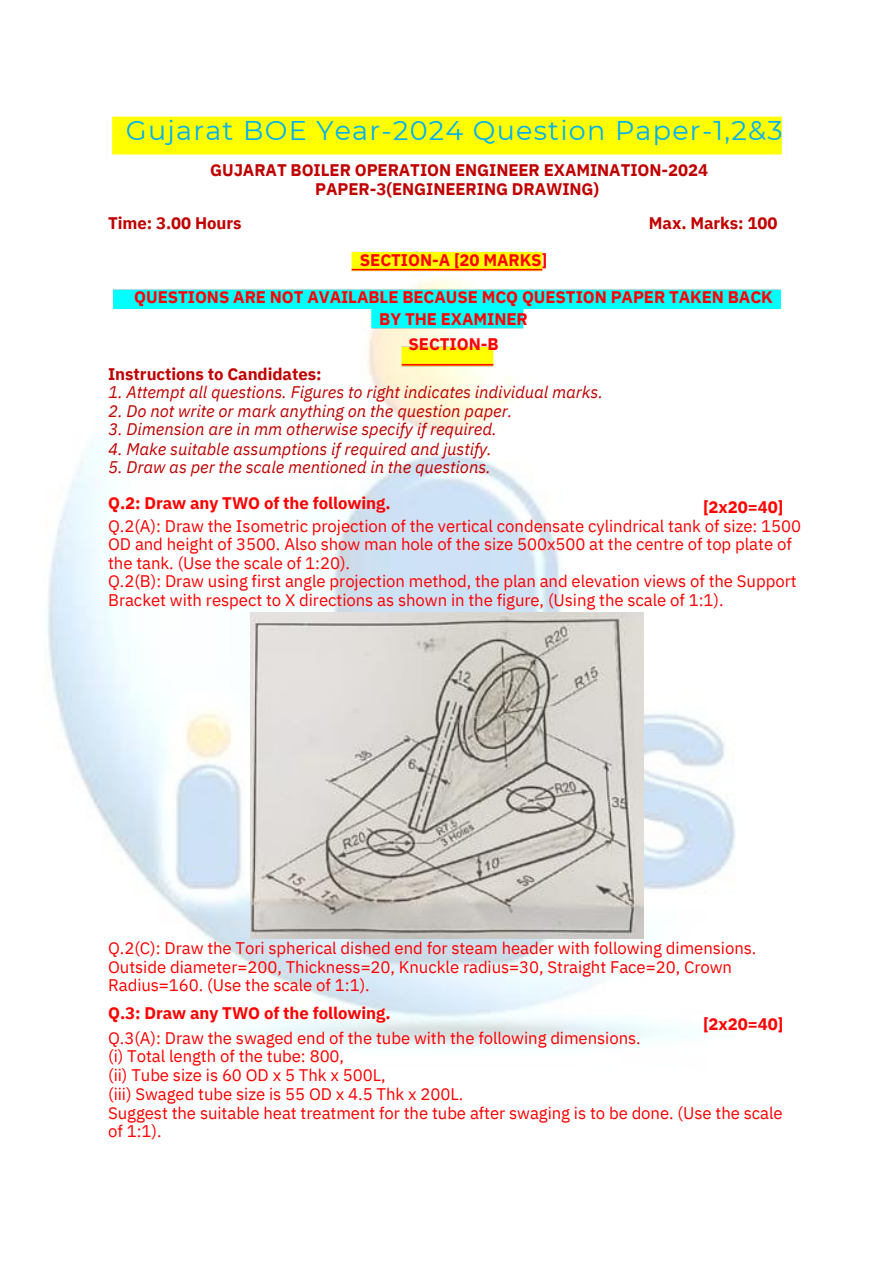
<style>
.page{position:relative;width:894px;height:1264px;background:#fff}
.page>*{position:absolute;margin:0;border:0;box-sizing:border-box;transform-origin:0 0}
.t1{font:27px "Montserrat";letter-spacing:.045em;color:#00b0f0}
.t2{font:16.8px "IBM Plex Sans";letter-spacing:-.005em;color:#f00}
.t3{font:italic 16.8px "IBM Plex Sans";letter-spacing:-.005em;color:#c00000}
.t4{font:700 16.8px/21.3px "IBM Plex Sans";letter-spacing:-.005em;color:#f00;text-align:center}
.t5{font:700 16.8px/19.2px "IBM Plex Sans";letter-spacing:-.005em;color:#c00000;text-align:center}
</style>
<div class="page">
<img style="left:47px;top:278px;width:689px;height:771px">
<div style="left:112px;top:116px;width:670px;height:39px;background:#ff0"></div>
<img style="left:351px;top:251px;width:192px;height:21px">
<img style="left:104px;top:282px;width:677px;height:53px">
<img style="left:394px;top:339px;width:106px;height:34px">
<img style="left:250px;top:612px;width:393px;height:326px">
<p class="t1" style="left:126px;top:114px;width:658px">Gujarat BOE Year-2024 Question Paper-1,2&amp;3</p>
<p class="t5" style="left:210px;top:160px;width:499px">GUJARAT BOILER OPERATION ENGINEER EXAMINATION-2024<br>PAPER-3(ENGINEERING DRAWING)</p>
<p class="t5" style="left:108px;top:212px;width:135px">Time: 3.00 Hours</p>
<p class="t5" style="left:648px;top:212px;width:130px">Max. Marks: 100</p>
<p class="t4" style="left:360px;top:249px;width:189px">SECTION-A [20 MARKS]</p>
<p class="t4" style="left:134px;top:286px;width:640px">QUESTIONS ARE NOT AVAILABLE BECAUSE MCQ QUESTION PAPER TAKEN BACK<br>BY THE EXAMINER</p>
<p class="t4" style="left:408px;top:332px;width:91px">SECTION-B</p>
<h2 class="t5" style="left:108px;top:364px;width:215px">Instructions to Candidates:</h2>
<p class="t3" style="left:108px;top:381px;width:496px">1. Attempt all questions. Figures to right indicates individual marks.</p>
<p class="t3" style="left:108px;top:400px;width:405px">2. Do not write or mark anything on the question paper.</p>
<p class="t3" style="left:108px;top:418px;width:390px">3. Dimension are in mm otherwise specify if required.</p>
<p class="t3" style="left:108px;top:437px;width:385px">4. Make suitable assumptions if required and justify.</p>
<p class="t3" style="left:108px;top:455px;width:384px">5. Draw as per the scale mentioned in the questions.</p>
<p class="t4" style="left:108px;top:491px;width:284px">Q.2: Draw any TWO of the following.</p>
<p class="t4" style="left:702px;top:496px;width:82px">[2x20=40]</p>
<p class="t2" style="left:108px;top:515px;width:694px">Q.2(A): Draw the Isometric projection of the vertical condensate cylindrical tank of size: 1500</p>
<p class="t2" style="left:108px;top:533px;width:685px">OD and height of 3500. Also show man hole of the size 500x500 at the centre of top plate of</p>
<p class="t2" style="left:108px;top:552px;width:243px">the tank. (Use the scale of 1:20).</p>
<p class="t2" style="left:108px;top:570px;width:689px">Q.2(B): Draw using first angle projection method, the plan and elevation views of the Support</p>
<p class="t2" style="left:108px;top:589px;width:617px">Bracket with respect to X directions as shown in the figure, (Using the scale of 1:1).</p>
<h2 class="t2" style="left:108px;top:936px;width:649px">Q.2(C): Draw the Tori spherical dished end for steam header with following dimensions.</h2>
<h2 class="t2" style="left:108px;top:955px;width:625px">Outside diameter=200, Thickness=20, Knuckle radius=30, Straight Face=20, Crown</h2>
<p class="t2" style="left:108px;top:973px;width:263px">Radius=160. (Use the scale of 1:1).</p>
<h1 class="t4" style="left:108px;top:1001px;width:284px">Q.3: Draw any TWO of the following.</h1>
<p class="t2" style="left:108px;top:1026px;width:534px">Q.3(A): Draw the swaged end of the tube with the following dimensions.</p>
<p class="t2" style="left:108px;top:1044px;width:237px">(i) Total length of the tube: 800,</p>
<p class="t2" style="left:108px;top:1063px;width:279px">(ii) Tube size is 60 OD x 5 Thk x 500L,</p>
<p class="t2" style="left:108px;top:1082px;width:356px">(iii) Swaged tube size is 55 OD x 4.5 Thk x 200L.</p>
<p class="t2" style="left:108px;top:1101px;width:676px">Suggest the suitable heat treatment for the tube after swaging is to be done. (Use the scale</p>
<p class="t2" style="left:108px;top:1119px;width:55px">of 1:1).</p>
<p class="t4" style="left:702px;top:1013px;width:82px">[2x20=40]</p>
</div>
